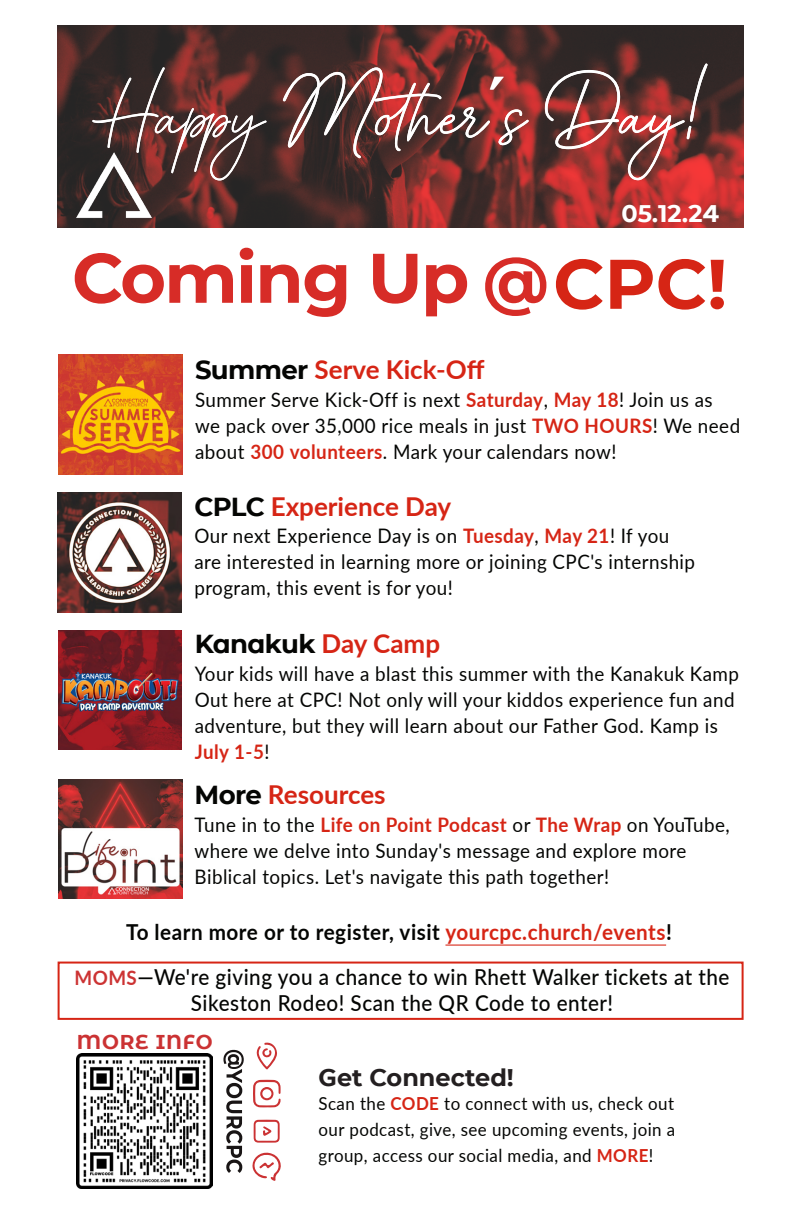
<style>
.page{position:relative;width:792px;height:1224px;background:#fff}
.page>*{position:absolute;margin:0;border:0;box-sizing:border-box;transform-origin:0 0}
.t1{font:700 86px "Kalista Script";color:#fff}
.t2{font:700 70px "CMG Sans";letter-spacing:-.025em;color:#d72c27}
.t3{font:700 70px "CMG Sans";color:#d62515}
.t4{font:700 26px "Lato";color:#d62515}
.t5{font:700 26px "CMG Sans";letter-spacing:-.025em;color:#040503}
.t6{font:700 24px "CMG Sans";color:#231f20}
.t7{font:700 24px "CMG Sans";color:#fff}
.t8{font:500 22px/26px "Lato";letter-spacing:.025em;color:#040503;text-align:center;scale:.94 1}
.t9{font:700 22px "Lato";letter-spacing:.025em;color:#040503;scale:.94 1}
.t10{font:20px/26px "Lato";letter-spacing:.025em;color:#040503;scale:.94 1}
.Big_Headline_Dark{font:700 20px "CMG Sans";letter-spacing:.04em;color:#cb3233}
.t11{font:18px/26px "Lato";letter-spacing:.025em;color:#040503;text-align:justify;scale:.94 1}
.s1{font-weight:400}
.s2{font-family:"Kalista Serif";font-size:48px}
.s3{font-size:64px}
.s4{font-family:"CMG Sans";color:#040503}
.s5{font-weight:700;color:#d62515}
.s6{font-family:"Lato";color:#d62515}
.s7{color:#d62515}
.s8{font-weight:700;font-size:20px;color:#c33}
</style>
<div class="page">
<div style="left:58px;top:962px;width:686px;height:58px;border:2px solid #d62515"></div>
<img style="left:58px;top:26px;width:686px;height:202px">
<img style="left:72px;top:153px;width:84px;height:73px">
<img style="left:76px;top:1053px;width:136px;height:136px">
<svg style="left:252px;top:1152px;width:29px;height:29px"></svg>
<svg style="left:253px;top:1080px;width:28px;height:27px"></svg>
<svg style="left:254px;top:1120px;width:26px;height:23px"></svg>
<svg style="left:256px;top:1042px;width:21px;height:28px"></svg>
<svg style="left:223px;top:1050px;width:21px;height:123px"></svg>
<hr style="left:445px;top:945px;width:221px;height:1px;background:#d62515">
<img style="left:58px;top:779px;width:124px;height:120px">
<img style="left:58px;top:355px;width:124px;height:120px">
<img style="left:58px;top:493px;width:123px;height:119px">
<img style="left:58px;top:630px;width:124px;height:120px">
<p class="t1" style="left:92px;top:53px;width:616px"><span class="s1">Happy</span> Mother<span class="s2">’</span>s Day!</p>
<p class="t7" style="left:621px;top:196px;width:99px">05.12.24</p>
<p class="t2" style="left:72px;top:227px;width:478px">Coming Up <span class="s3">@</span></p>
<p class="t3" style="left:553px;top:233px;width:176px">CPC!</p>
<p class="t4" style="left:195px;top:350px;width:291px"><span class="s4">Summer</span> Serve Kick-Off</p>
<p class="t10" style="left:195px;top:385px;width:582px">Summer Serve Kick-Off is next <span class="s5">Saturday</span>, <span class="s5">May 18</span>! Join us as we pack over 35,000 rice meals in just <span class="s5">TWO HOURS</span>! We need about <span class="s5">300 volunteers</span>. Mark your calendars now!</p>
<p class="t4" style="left:194px;top:487px;width:258px"><span class="s4">CPLC</span> Experience Day</p>
<p class="t10" style="left:194px;top:522px;width:534px">Our next Experience Day is on <span class="s5">Tuesday</span>, <span class="s5">May 21</span>! If you are interested in learning more or joining CPC's internship program, this event is for you!</p>
<p class="t5" style="left:195px;top:625px;width:247px">Kanakuk <span class="s6">Day Camp</span></p>
<p class="t10" style="left:195px;top:660px;width:581px">Your kids will have a blast this summer with the Kanakuk Kamp</p>
<p class="t10" style="left:195px;top:686px;width:576px">Out here at CPC! Not only will your kiddos experience fun and adventure, but they will learn about our Father God. Kamp is<br><span class="s5">July 1-5</span>!</p>
<p class="t4" style="left:195px;top:776px;width:193px"><span class="s4">More</span> Resources</p>
<p class="t10" style="left:195px;top:811px;width:571px">Tune in to the <span class="s5">Life on Point Podcast</span> or <span class="s5">The Wrap</span> on YouTube, where we delve into Sunday's message and explore more<br>Biblical topics. Let's navigate this path together!</p>
<p class="t9" style="left:126px;top:916px;width:582px">To learn more or to register, visit <span class="s7">yourcpc.church/events</span>!</p>
<p class="t8" style="left:75px;top:963px;width:698px"><span class="s8">MOMS</span>—We're giving you a chance to win Rhett Walker tickets at the<br>Sikeston Rodeo! Scan the QR Code to enter!</p>
<p class="Big_Headline_Dark" style="left:77px;top:1028px;width:137px">MORE INFO</p>
<p class="t6" style="left:319px;top:1060px;width:197px">Get Connected!</p>
<p class="t11" style="left:319px;top:1089px;width:381px">Scan the <span class="s5">CODE</span> to connect with us, check out our podcast, give, see upcoming events, join a group, access our social media, and <span class="s5">MORE</span>!</p>
</div>
